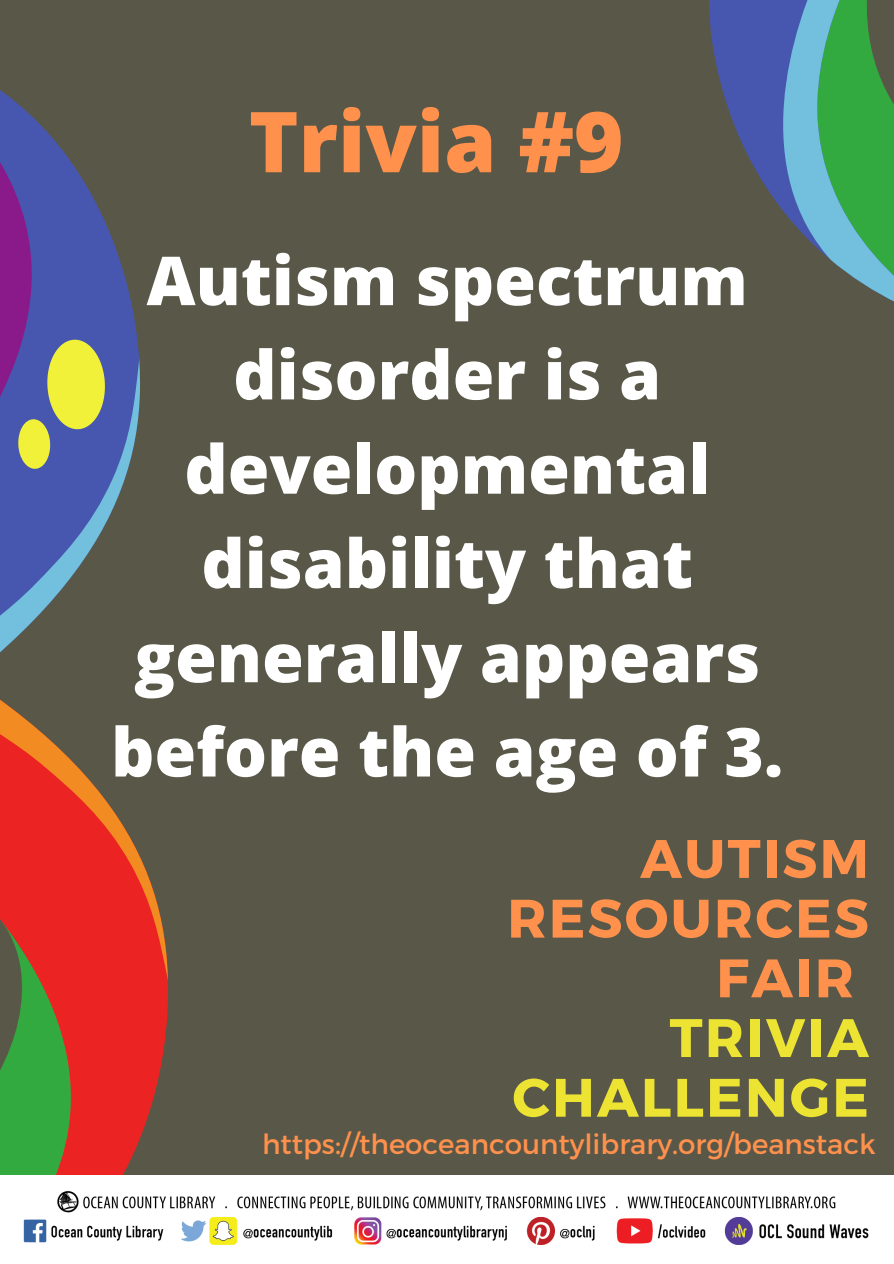
<style>
.page{position:relative;width:894px;height:1264px;background:#fff}
.page>*{position:absolute;margin:0;border:0;box-sizing:border-box;transform-origin:0 0}
.t1{font:800 84px "Open Sans";color:#ff914d}
.t2{font:800 67.5px/94.2px "Open Sans";color:#fff;text-align:center}
.t3{font:700 54px/59.7px "Montserrat";letter-spacing:.045em;color:#ff914d;text-align:right}
.t4{font:700 54px/59.7px "Montserrat";letter-spacing:.045em;color:#ede332;text-align:right}
.t5{font:27.75px "Montserrat";color:#ff914d}
</style>
<div class="page">
<div style="left:0;top:0;width:893px;height:1263px;background:#595848"></div>
<svg style="left:142px;top:861px;width:26px;height:272px;fill:#ec2323"></svg>
<svg style="left:0;top:479px;width:142px;height:696px"></svg>
<svg style="left:0;top:90px;width:141px;height:389px;fill:#4757af"></svg>
<svg style="left:17px;top:338px;width:90px;height:131px"></svg>
<svg style="left:709px;top:0;width:184px;height:301px"></svg>
<img style="left:0;top:1175px;width:893px;height:88px">
<p class="t1" style="left:249px;top:82px;width:376px">Trivia #9</p>
<p class="t2" style="left:111px;top:232px;width:673px">Autism spectrum disorder is a developmental disability that generally appears before the age of 3.</p>
<p class="t3" style="left:507px;top:826px;width:363px">AUTISM<br>RESOURCES<br>FAIR</p>
<p class="t4" style="left:512px;top:1005px;width:358px">TRIVIA<br>CHALLENGE</p>
<p class="t5" style="left:262px;top:1126px;width:614px">https://theoceancountylibrary.org/beanstack</p>
</div>
